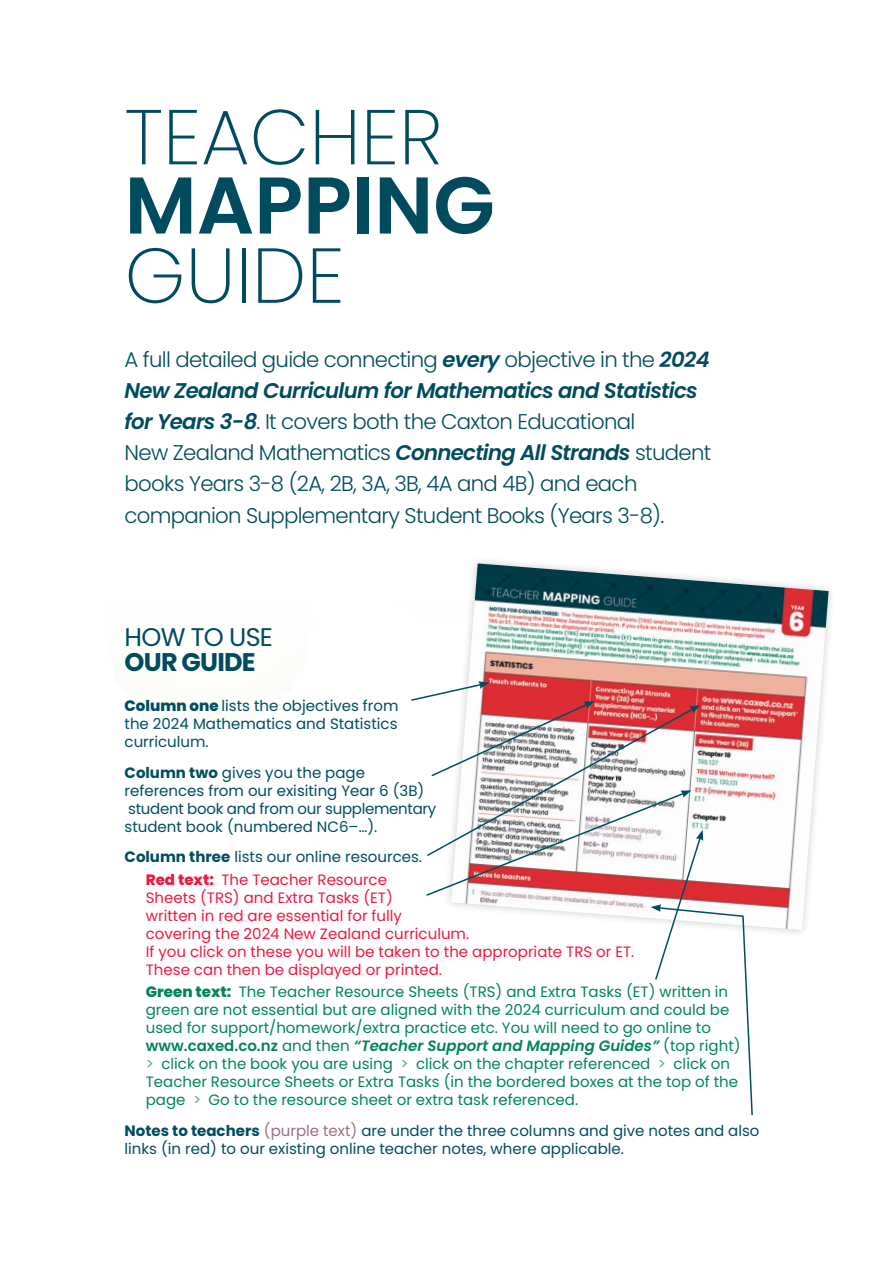
<style>
.page{position:relative;width:893px;height:1263px;background:#fff}
.page>*{position:absolute;margin:0;border:0;box-sizing:border-box;transform-origin:0 0}
.t1{font:600 80.25px "Poppins";color:#014b5e}
.t2{font:200 77.55px "Poppins";color:#014b5e}
.t3{font:25.5px "Poppins";letter-spacing:-.03em;color:#014b5e}
.t4{font:700 25.5px "Poppins";letter-spacing:-.03em;color:#014b5e}
.t5{font:300 21.3px/31.2px "Poppins";letter-spacing:-.03em;color:#014b5e}
.t6{font:15px/18px "Poppins";color:#008656}
.t7{font:15px/18px "Poppins";color:#004d5f}
.t8{font:15px/18px "Poppins";color:#ed1941}
.s1{font-weight:600;font-style:italic}
.s2{color:#004d5f}
.s3{font-weight:800}
.s4{font-weight:700}
.s5{font-weight:800;color:#ed1941}
.s6{color:#ed1941}
.s7{font-weight:600}
.s8{color:#55aa8b}
.s9{color:#9a7089}
</style>
<div class="page">
<img style="left:465px;top:563px;width:364px;height:367px">
<svg style="left:411px;top:681px;width:343px;height:435px"></svg>
<h2 class="t2" style="left:125px;top:92px;width:319px">TEACHER</h2>
<h1 class="t1" style="left:125px;top:159px;width:372px">MAPPING</h1>
<h2 class="t2" style="left:125px;top:231px;width:221px">GUIDE</h2>
<p class="t5" style="left:125px;top:344px;width:588px">A full detailed guide connecting <span class="s1">every</span> <span class="s2">objective in th</span>e <span class="s1">2024<br>New Zealand Curriculum for Mathematics and Statistics for Years 3-8</span>. It covers both the Caxton Educational<br>New Zealand Mathematics <span class="s1">Connecting All Strands</span> student books Years 3-8 (2A, 2B, 3A, 3B, 4A and 4B) and each companion Supplementary Student Books (Years 3-8).</p>
<h3 class="t3" style="left:125px;top:622px;width:150px">HOW TO USE</h3>
<h3 class="t4" style="left:125px;top:648px;width:133px">OUR GUIDE</h3>
<p class="t7" style="left:125px;top:696px;width:275px;text-align:justify"><span class="s3">Column one</span> lists the objectives from the 2024 Mathematics and Statistics curriculum.</p>
<p class="t7" style="left:125px;top:763px;width:313px"><span class="s4">Column two</span> gives you the page references from our exisiting Year 6 (3B) student book and from our supplementary student book (numbered NC6–…).</p>
<p class="t7" style="left:146px;top:846px;width:278px;line-height:22.2px;text-indent:-21px"><span class="s4">Column three</span> lists our online resources.<br><span class="s5">Red text:</span> <span class="s6">The Teacher Resource</span></p>
<p class="t8" style="left:146px;top:888px;width:490px">Sheets (TRS) and Extra Tasks (ET)<br>written in red are essential for fully<br>covering the 2024 New Zealand curriculum.<br>If you click on these you will be taken to the appropriate TRS or ET.<br>These can then be displayed or printed.</p>
<p class="t6" style="left:146px;top:982px;width:596px"><span class="s3">Green text:</span> The Teacher Resource Sheets (TRS) and Extra Tasks (ET) written in green are not essential but are aligned with the 2024 curriculum and could be used for support/homework/extra practice etc. You will need to go online to <span class="s7">www.caxed.co.nz</span> and then <span class="s1">“Teacher Support and Mapping Guides”</span> (top right) <span class="s8">&gt;</span> click on the book you are using <span class="s8">&gt;</span> click on the chapter referenced <span class="s8">&gt;</span> click on Teacher Resource Sheets or Extra Tasks (in the bordered boxes at the top of the page <span class="s8">&gt;</span> Go to the resource sheet or extra task referenced.</p>
<p class="t7" style="left:125px;top:1121px;width:636px"><span class="s4">Notes to teachers</span> <span class="s9">(purple text)</span> are under the three columns and give notes and also links (in red) to our existing online teacher notes, where applicable.</p>
</div>
